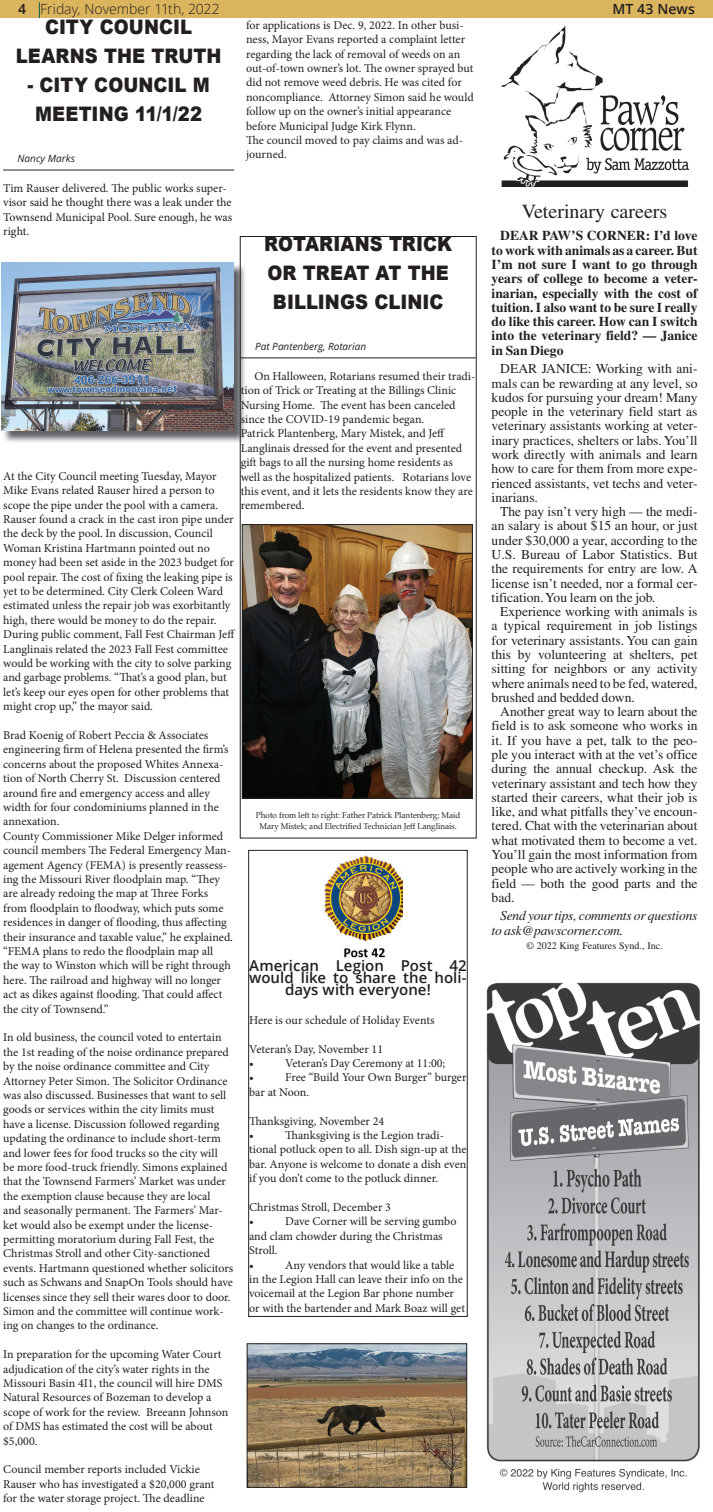
<style>
.page{position:relative;width:713px;height:1512px;background:#fff}
.page>*{position:absolute;margin:0;border:0;box-sizing:border-box;transform-origin:0 0}
.t1{font:900 20px/29px "Arial";color:#231f20;text-align:center;scale:.9 1}
.t2{font:20px "Times LT Std";color:#231f20}
.t3{font:600 15px/12px "Open Sans";color:#231f20;text-align:center}
.t4{font:700 14.3px "Helvetica LT Std";color:#231f20}
.t5{font:300 14px "Open Sans";color:#231f20}
.t6{font:600 14px "Open Sans";letter-spacing:.01em;color:#231f20}
.t7{font:13.6px/14.3px "Times LT Std";color:#231f20;text-align:justify}
.t8{font:700 13.6px/14.3px "Times LT Std";color:#231f20;text-align:justify}
.t9{font:italic 13.6px/14.3px "Times LT Std";letter-spacing:-.015em;color:#231f20}
.t10{font:12px/14.4px "Minion Pro";color:#231f20}
.t11{font:italic 10px "Open Sans";color:#231f20}
.t12{font:10px "Times LT Std";color:#231f20}
.t13{font:8.5px/10.7px "Palatino";color:#231f20;text-align:center;scale:.95 1}
.s1{font-weight:600}
</style>
<div class="page">
<div style="left:0;top:0;width:712px;height:18px;background:#dab55d"></div>
<svg style="left:39px;top:2px;width:1px;height:16px"></svg>
<hr style="left:3px;top:170px;width:231px;height:1px;background:#231f20">
<img style="left:4px;top:264px;width:242px;height:178px">
<img style="left:1px;top:263px;width:232px;height:168px">
<hr style="left:240px;top:358px;width:235px;height:1px;background:#231f20">
<div style="left:239px;top:236px;width:237px;height:603px;border:1px solid #231f20"></div>
<img style="left:243px;top:526px;width:227px;height:271px">
<div style="left:241px;top:524px;width:231px;height:275px;border:1px solid #231f20"></div>
<img style="left:501px;top:27px;width:186px;height:160px">
<img style="left:486px;top:982px;width:214px;height:511px">
<div style="left:248px;top:850px;width:219px;height:467px;border:1px solid #231f20"></div>
<img style="left:324px;top:855px;width:78px;height:103px">
<img style="left:248px;top:1345px;width:217px;height:141px">
<div style="left:246px;top:1343px;width:221px;height:145px;border:1px solid #231f20"></div>
<p class="t5" style="left:18px;top:-1px;width:203px"><span class="s1">4</span> Friday, November 11th, 2022</p>
<p class="t6" style="left:612px;top:-1px;width:84px">MT 43 News</p>
<h1 class="t1" style="left:16px;top:12px;width:229px">CITY COUNCIL<br>LEARNS THE TRUTH</h1>
<h1 class="t1" style="left:27px;top:70px;width:204px">- CITY COUNCIL M<br>MEETING 11/1/22</h1>
<p class="t11" style="left:18px;top:152px;width:59px">Nancy Marks</p>
<p class="t10" style="left:3px;top:181px;width:230px">Tim Rauser delivered. The public works super&shy;visor said he thought there was a leak under the Townsend Municipal Pool. Sure enough, he was right.</p>
<p class="t10" style="left:246px;top:18px;width:229px">for applications is Dec. 9, 2022. In other busi&shy;ness, Mayor Evans reported a complaint letter regarding the lack of removal of weeds on an out-of-town owner’s lot. The owner sprayed but did not remove weed debris. He was cited for noncompliance. Attorney Simon said he would follow up on the owner’s initial appearance before Municipal Judge Kirk Flynn.<br>The council moved to pay claims and was ad&shy;journed.</p>
<h1 class="t2" style="left:521px;top:200px;width:147px">Veterinary careers</h1>
<p class="t8" style="left:491px;top:228px;width:207px;text-indent:9px">DEAR PAW’S CORNER: I’d love to work with animals as a career. But I’m not sure I want to go through years of college to become a veter&shy;inarian, especially with the cost of tuition. I also want to be sure I really do like this career. How can I switch into the veterinary field? — Janice in San Diego</p>
<p class="t7" style="left:491px;top:362px;width:207px;text-indent:9px">DEAR JANICE: Working with ani&shy;mals can be rewarding at any level, so kudos for pursuing your dream! Many people in the veterinary field start as veterinary assistants working at veter&shy;inary practices, shelters or labs. You’ll work directly with animals and learn how to care for them from more expe&shy;rienced assistants, vet techs and veter&shy;inarians.</p>
<p class="t7" style="left:491px;top:504px;width:207px;text-indent:9px">The pay isn’t very high — the medi&shy;an salary is about $15 an hour, or just under $30,000 a year, according to the U.S. Bureau of Labor Statistics. But the requirements for entry are low. A license isn’t needed, nor a formal cer&shy;tification. You learn on the job.</p>
<p class="t7" style="left:491px;top:604px;width:207px;text-indent:9px">Experience working with animals is a typical requirement in job listings for veterinary assistants. You can gain this by volunteering at shelters, pet sitting for neighbors or any activity where animals need to be fed, watered, brushed and bedded down.</p>
<p class="t7" style="left:491px;top:704px;width:207px;text-indent:9px">Another great way to learn about the field is to ask someone who works in it. If you have a pet, talk to the peo&shy;ple you interact with at the vet’s office during the annual checkup. Ask the veterinary assistant and tech how they started their careers, what their job is like, and what pitfalls they’ve encoun&shy;tered. Chat with the veterinarian about what motivated them to become a vet.<br>You’ll gain the most information from people who are actively working in the field — both the good parts and the bad.</p>
<p class="t9" style="left:491px;top:909px;width:207px;text-indent:9px">Send your tips, comments or questions to ask@pawscorner.com.</p>
<p class="t12" style="left:526px;top:940px;width:138px">© 2022 King Features Synd., Inc.</p>
<p class="t4" style="left:-1px;top:205px;width:226px">G FEATURES WEEKLY SERVICE,</p>
<h1 class="t1" style="left:264px;top:229px;width:210px;text-align:left">ROTARIANS TRICK<br>OR TREAT AT THE<br>BILLINGS CLINIC</h1>
<p class="t11" style="left:255px;top:340px;width:112px">Pat Pantenberg, Rotarian</p>
<p class="t10" style="left:240px;top:369px;width:236px;text-indent:14px">On Halloween, Rotarians resumed their tradi&shy;tion of Trick or Treating at the Billings Clinic Nursing Home. The event has been canceled since the COVID-19 pandemic began.<br>Patrick Plantenberg, Mary Mistek, and Jeff Langlinais dressed for the event and presented gift bags to all the nursing home residents as<br>well as the hospitalized patients. Rotarians love this event, and it lets the residents know they are remembered.</p>
<p class="t10" style="left:3px;top:469px;width:233px">At the City Council meeting Tuesday, Mayor Mike Evans related Rauser hired a person to scope the pipe under the pool with a camera.<br>Rauser found a crack in the cast iron pipe under the deck by the pool. In discussion, Council Woman Kristina Hartmann pointed out no money had been set aside in the 2023 budget for pool repair. The cost of fixing the leaking pipe is yet to be determined. City Clerk Coleen Ward estimated unless the repair job was exorbitantly high, there would be money to do the repair.<br>During public comment, Fall Fest Chairman Jeff Langlinais related the 2023 Fall Fest committee would be working with the city to solve parking and garbage problems. “That’s a good plan, but let’s keep our eyes open for other problems that might crop up,” the mayor said.</p>
<p class="t10" style="left:3px;top:728px;width:231px">Brad Koenig of Robert Peccia &amp; Associates engineering firm of Helena presented the firm’s concerns about the proposed Whites Annexa&shy;tion of North Cherry St. Discussion centered around fire and emergency access and alley width for four condominiums planned in the annexation.<br>County Commissioner Mike Delger informed council members The Federal Emergency Man&shy;agement Agency (FEMA) is presently reassess&shy;ing the Missouri River floodplain map. “They are already redoing the map at Three Forks from floodplain to floodway, which puts some residences in danger of flooding, thus affecting their insurance and taxable value,” he explained. “FEMA plans to redo the floodplain map all<br>the way to Winston which will be right through here. The railroad and highway will no longer act as dikes against flooding. That could affect the city of Townsend.”</p>
<p class="t10" style="left:3px;top:1030px;width:231px">In old business, the council voted to entertain the 1st reading of the noise ordinance prepared by the noise ordinance committee and City Attorney Peter Simon. The Solicitor Ordinance was also discussed. Businesses that want to sell goods or services within the city limits must have a license. Discussion followed regarding updating the ordinance to include short-term and lower fees for food trucks so the city will<br>be more food-truck friendly. Simons explained that the Townsend Farmers’ Market was under the exemption clause because they are local<br>and seasonally permanent. The Farmers’ Mar&shy;ket would also be exempt under the license&shy;permitting moratorium during Fall Fest, the Christmas Stroll and other City-sanctioned events. Hartmann questioned whether solicitors such as Schwans and SnapOn Tools should have licenses since they sell their wares door to door.<br>Simon and the committee will continue work&shy;ing on changes to the ordinance.</p>
<p class="t10" style="left:3px;top:1347px;width:226px">In preparation for the upcoming Water Court adjudication of the city’s water rights in the Missouri Basin 4I1, the council will hire DMS Natural Resources of Bozeman to develop a scope of work for the review. Breeann Johnson of DMS has estimated the cost will be about $5,000.</p>
<p class="t10" style="left:3px;top:1462px;width:213px">Council member reports included Vickie<br>Rauser who has investigated a $20,000 grant for the water storage project. The deadline</p>
<p class="t13" style="left:256px;top:810px;width:216px">Photo from left to right: Father Patrick Plantenberg; Maid<br>Mary Mistek; and Electrified Technician Jeff Langlinais.</p>
<p class="t3" style="left:249px;top:959px;width:219px">American Legion Post 42 would like to share the holi&shy;days with everyone!</p>
<p class="t10" style="left:249px;top:1013px;width:187px">Here is our schedule of Holiday Events</p>
<p class="t10" style="left:249px;top:1042px;width:135px">Veteran’s Day, November 11 •</p>
<p class="t10" style="left:285px;top:1056px;width:161px">Veteran’s Day Ceremony at 11:00;</p>
<p class="t10" style="left:249px;top:1070px;width:219px;text-indent:36px">Free “Build Your Own Burger” burger bar at Noon.</p>
<p class="t10" style="left:249px;top:1114px;width:136px">Thanksgiving, November 24 •</p>
<p class="t10" style="left:249px;top:1070px;width:6px">•</p>
<p class="t10" style="left:249px;top:1128px;width:219px;text-indent:36px">Thanksgiving is the Legion tradi&shy;tional potluck open to all. Dish sign-up at the bar. Anyone is welcome to donate a dish even if you don’t come to the potluck dinner.</p>
<p class="t10" style="left:249px;top:1200px;width:143px">Christmas Stroll, December 3 •</p>
<p class="t10" style="left:249px;top:1214px;width:209px;text-indent:36px">Dave Corner will be serving gumbo and clam chowder during the Christmas<br>Stroll.<br>•</p>
<p class="t10" style="left:249px;top:1258px;width:217px;text-indent:36px">Any vendors that would like a table in the Legion Hall can leave their info on the voicemail at the Legion Bar phone number or with the bartender and Mark Boaz will get</p>
</div>
